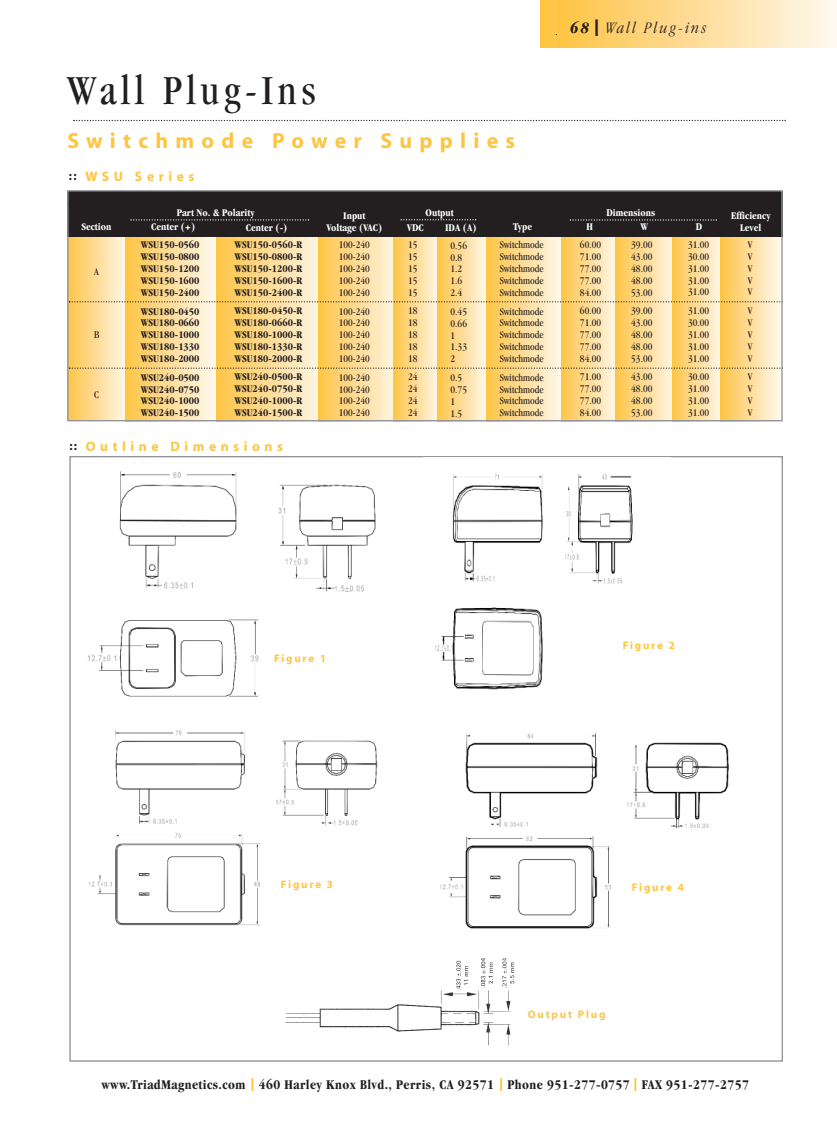
<style>
.page{position:relative;width:837px;height:1121px;background:#fff}
.page>*{position:absolute;margin:0;border:0;box-sizing:border-box;transform-origin:0 0}
.t1{font:condensed 42.75px "Garamond";letter-spacing:.105em;color:#231f20}
.t2{font:700 21.9px "Myriad";letter-spacing:.33em;color:#fec53f}
.t3{font:italic 300 condensed 19.8px "Garamond";letter-spacing:.135em;color:#231f20}
.t4{font:italic 300 condensed 16.5px "Garamond";letter-spacing:.135em;color:#231f20}
.t5{font:700 condensed 13.8px "Garamond";letter-spacing:.03em;color:#231f20}
.t6{font:700 13.65px "Myriad";letter-spacing:.33em;color:#fec53f}
.t7{font:700 10.95px "Myriad";letter-spacing:.165em;color:#fec53f}
.t8{font:condensed 10.65px/11.9px "Garamond";color:#231f20;text-align:justify}
.t9{font:700 condensed 10.65px/11.9px "Garamond";color:#231f20;text-align:justify}
.t10{font:700 condensed 10.65px/14.4px "Garamond";color:#fff}
.s1{font-size:12.3px;color:#231f20}
.s2{font-weight:700}
.s3{font-family:"Futura";font-weight:800;font-style:normal;font-stretch:normal;font-size:22.05px}
.s4{font-family:"Futura";font-weight:800;font-style:normal;font-stretch:normal;font-size:19.5px}
.s5{font-family:"Futura";font-weight:800;font-stretch:normal;font-size:15.15px;color:#fec53f}
</style>
<div class="page">
<img style="left:435px;top:474px;width:198px;height:216px">
<img style="left:88px;top:471px;width:288px;height:226px">
<div style="left:68px;top:224px;width:62px;height:197px;background:linear-gradient(to right,#fbc249,#fbf6ed)"></div>
<svg style="left:126px;top:236px;width:91px;height:183px;background:#fcdc99"></svg>
<svg style="left:217px;top:236px;width:101px;height:183px;background:#fcda93"></svg>
<svg style="left:318px;top:236px;width:76px;height:183px;background:#fcd990"></svg>
<svg style="left:394px;top:236px;width:44px;height:183px;background:#fcda92"></svg>
<svg style="left:438px;top:236px;width:49px;height:183px;background:#fcdb95"></svg>
<div style="left:487px;top:219px;width:79px;height:202px;background:linear-gradient(to right,#fec448,#fefaf5)"></div>
<svg style="left:561px;top:236px;width:54px;height:183px;background:#fcdb93"></svg>
<svg style="left:615px;top:236px;width:57px;height:183px;background:#fcda92"></svg>
<svg style="left:672px;top:236px;width:49px;height:183px;background:#fcda92"></svg>
<div style="left:721px;top:222px;width:62px;height:199px;background:linear-gradient(to right,#fbc248,#fbf7ee)"></div>
<svg style="left:69px;top:301px;width:712px;height:1px"></svg>
<svg style="left:69px;top:367px;width:712px;height:2px"></svg>
<div style="left:67px;top:191px;width:716px;height:45px;background:#231f20"></div>
<div style="left:67px;top:190px;width:716px;height:231px;border:1px solid #939598"></div>
<svg style="left:130px;top:219px;width:179px;height:1px"></svg>
<svg style="left:570px;top:219px;width:147px;height:2px"></svg>
<svg style="left:401px;top:219px;width:75px;height:1px"></svg>
<img style="left:88px;top:730px;width:290px;height:196px">
<div style="left:540px;top:0;width:297px;height:47px;background:#fec645"></div>
<div style="left:557px;top:0;width:280px;height:47px;background:linear-gradient(to right,#fec344,#fef9f0)"></div>
<img style="left:440px;top:733px;width:289px;height:196px">
<img style="left:285px;top:958px;width:230px;height:88px">
<svg style="left:73px;top:120px;width:713px;height:1px"></svg>
<h1 class="t1" style="left:68px;top:75px;width:250px">Wall Plug-Ins</h1>
<h2 class="t2" style="left:68px;top:132px;width:449px">Switchmode Power Supplies</h2>
<p class="t6" style="left:69px;top:171px;width:127px"><span class="s1">::</span> WSU Series</p>
<h3 class="t3" style="left:557px;top:21px;width:178px"><span class="s2">XX</span><span class="s3">|</span> Power Supplies</h3>
<h3 class="t4" style="left:570px;top:21px;width:138px"><span class="s2">68</span><span class="s4">|</span>Wall Plug-ins</h3>
<p class="t10" style="left:151px;top:206px;width:105px;text-indent:26px">Part No. &amp; Polarity<br>Center (+)</p>
<p class="t10" style="left:326px;top:210px;width:57px;line-height:11.9px;text-align:center">Input<br>Voltage (VAC)</p>
<p class="t10" style="left:426px;top:206px;width:30px">Output</p>
<p class="t10" style="left:607px;top:206px;width:50px">Dimensions</p>
<p class="t10" style="left:731px;top:210px;width:41px">Efficiency</p>
<p class="t10" style="left:81px;top:220px;width:31px">Section</p>
<p class="t10" style="left:586px;top:220px;width:8px">H</p>
<p class="t10" style="left:640px;top:220px;width:9px">W</p>
<p class="t10" style="left:696px;top:220px;width:8px">D</p>
<p class="t10" style="left:513px;top:220px;width:20px">Type</p>
<p class="t10" style="left:407px;top:221px;width:19px">VDC</p>
<p class="t10" style="left:445px;top:221px;width:33px">IDA (A)</p>
<p class="t10" style="left:740px;top:221px;width:23px">Level</p>
<p class="t10" style="left:246px;top:221px;width:43px">Center (-)</p>
<p class="t8" style="left:94px;top:266px;width:6px">A</p>
<p class="t8" style="left:94px;top:329px;width:7px">B</p>
<p class="t8" style="left:94px;top:389px;width:6px">C</p>
<p class="t9" style="left:141px;top:240px;width:60px">WSU150-0560<br>WSU150-0800<br>WSU150-1200<br>WSU150-1600<br>WSU150-2400</p>
<p class="t9" style="left:141px;top:306px;width:60px">WSU180-0450<br>WSU180-0660<br>WSU180-1000<br>WSU180-1330<br>WSU180-2000</p>
<p class="t9" style="left:141px;top:372px;width:60px">WSU240-0500<br>WSU240-0750<br>WSU240-1000<br>WSU240-1500</p>
<p class="t9" style="left:234px;top:239px;width:70px">WSU150-0560-R WSU150-0800-R WSU150-1200-R WSU150-1600-R WSU150-2400-R</p>
<p class="t9" style="left:234px;top:305px;width:70px">WSU180-0450-R WSU180-0660-R WSU180-1000-R WSU180-1330-R WSU180-2000-R</p>
<p class="t9" style="left:234px;top:372px;width:70px">WSU240-0500-R WSU240-0750-R WSU240-1000-R WSU240-1500-R</p>
<p class="t6" style="left:69px;top:441px;width:215px"><span class="s1">::</span> Outline Dimensions</p>
<p class="t8" style="left:339px;top:240px;width:33px">100-240<br>100-240<br>100-240<br>100-240<br>100-240</p>
<p class="t8" style="left:339px;top:306px;width:33px">100-240<br>100-240<br>100-240<br>100-240<br>100-240</p>
<p class="t8" style="left:339px;top:372px;width:33px">100-240<br>100-240<br>100-240<br>100-240</p>
<p class="t8" style="left:408px;top:240px;width:11px">15<br>15<br>15<br>15<br>15</p>
<p class="t8" style="left:408px;top:306px;width:11px">18<br>18<br>18<br>18<br>18</p>
<p class="t8" style="left:408px;top:372px;width:11px">24<br>24<br>24<br>24</p>
<p class="t8" style="left:451px;top:240px;width:18px;text-align:left">0.56<br>0.8<br>1.2<br>1.6<br>2.4</p>
<p class="t8" style="left:451px;top:306px;width:18px;text-align:left">0.45<br>0.66<br>1<br>1.33<br>2</p>
<p class="t8" style="left:451px;top:372px;width:18px;text-align:left">0.5<br>0.75<br>1<br>1.5</p>
<p class="t8" style="left:500px;top:240px;width:46px">Switchmode Switchmode Switchmode Switchmode Switchmode</p>
<p class="t8" style="left:500px;top:306px;width:46px">Switchmode Switchmode Switchmode Switchmode Switchmode</p>
<p class="t8" style="left:500px;top:372px;width:46px">Switchmode Switchmode Switchmode Switchmode</p>
<p class="t8" style="left:580px;top:239px;width:23px">60.00<br>71.00<br>77.00<br>77.00<br>84.00</p>
<p class="t8" style="left:580px;top:305px;width:23px">60.00<br>71.00<br>77.00<br>77.00<br>84.00</p>
<p class="t8" style="left:580px;top:371px;width:23px">71.00<br>77.00<br>77.00<br>84.00</p>
<p class="t8" style="left:631px;top:239px;width:23px">39.00<br>43.00<br>48.00<br>48.00<br>53.00</p>
<p class="t8" style="left:631px;top:305px;width:23px">39.00<br>43.00<br>48.00<br>48.00<br>53.00</p>
<p class="t8" style="left:631px;top:371px;width:23px">43.00<br>48.00<br>48.00<br>53.00</p>
<p class="t8" style="left:688px;top:239px;width:23px">31.00<br>30.00<br>31.00<br>31.00<br>31.00</p>
<p class="t8" style="left:688px;top:305px;width:23px">31.00<br>30.00<br>31.00<br>31.00<br>31.00</p>
<p class="t8" style="left:688px;top:371px;width:23px">30.00<br>31.00<br>31.00<br>31.00</p>
<p class="t8" style="left:748px;top:239px;width:6px">V V V V V</p>
<p class="t8" style="left:748px;top:305px;width:6px">V V V V V</p>
<p class="t8" style="left:748px;top:371px;width:6px">V V V V</p>
<p class="t7" style="left:274px;top:654px;width:54px">Figure 1</p>
<p class="t7" style="left:623px;top:641px;width:54px">Figure 2</p>
<p class="t7" style="left:281px;top:880px;width:54px">Figure 3</p>
<p class="t7" style="left:632px;top:883px;width:54px">Figure 4</p>
<p class="t7" style="left:528px;top:1010px;width:79px">Output Plug</p>
<p class="t5" style="left:101px;top:1079px;width:649px">www.TriadMagnetics.com <span class="s5">|</span> 460 Harley Knox Blvd., Perris, CA 92571 <span class="s5">|</span> Phone 951-277-0757<span class="s5">|</span> FAX 951-277-2757</p>
</div>
